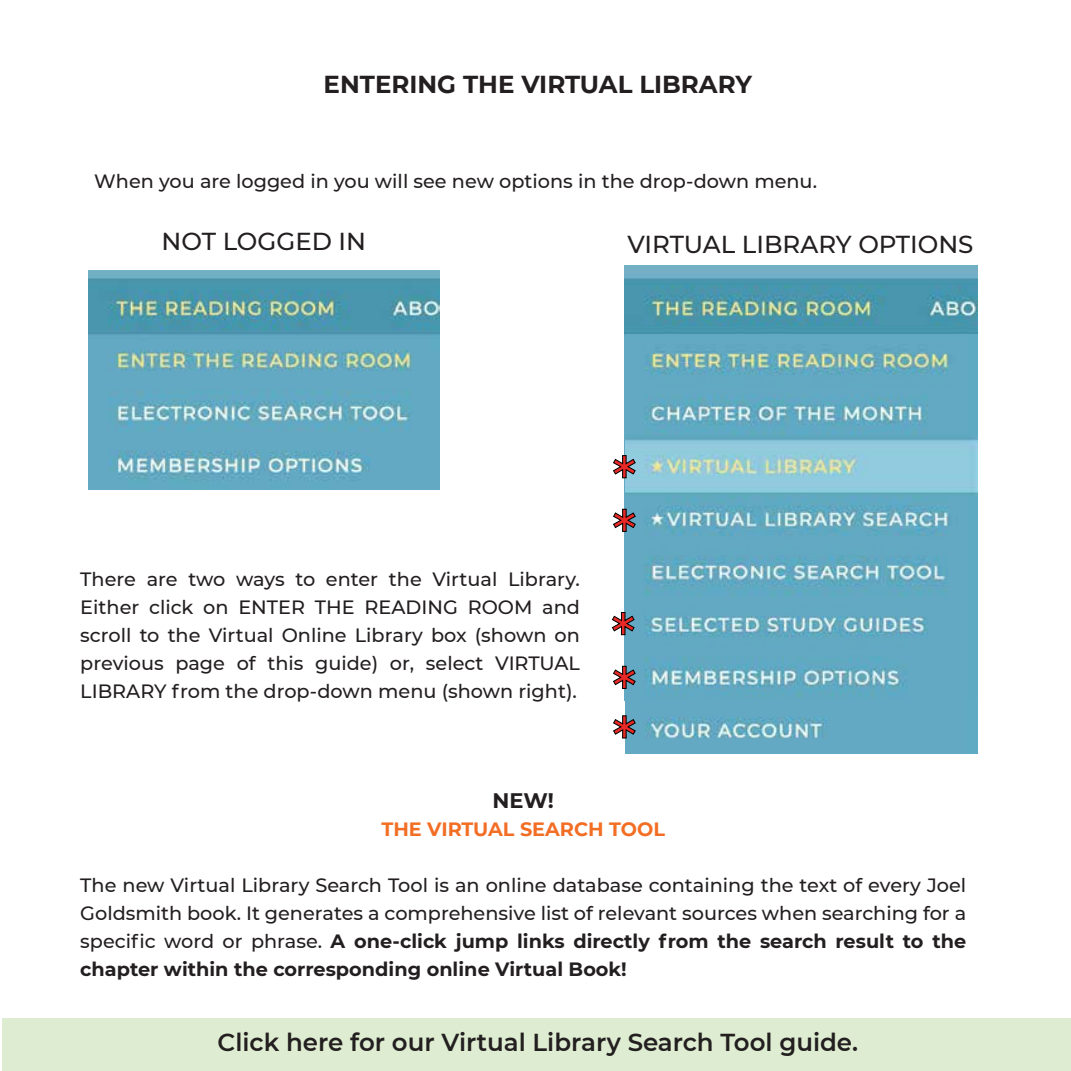
<style>
.page{position:relative;width:1071px;height:1071px;background:#fff}
.page>*{position:absolute;margin:0;border:0;box-sizing:border-box;transform-origin:0 0}
.t1{font:500 59.5px "Montserrat";color:#e82925}
.t2{font:600 24.5px "Montserrat";color:#231f20}
.t3{font:500 24.5px "Montserrat";color:#231f20}
.t4{font:700 24.5px "Montserrat";color:#231f20}
.t5{font:700 21px "Montserrat";color:#231f20}
.t6{font:500 19.25px/28px "Montserrat";color:#231f20;text-align:justify}
.t7{font:700 19.25px "Montserrat";color:#f36e25}
.s1{font-weight:700}
</style>
<div class="page">
<img style="left:88px;top:270px;width:351px;height:220px">
<img style="left:625px;top:266px;width:352px;height:68px">
<img style="left:625px;top:334px;width:352px;height:419px">
<svg style="left:613px;top:715px;width:23px;height:24px"></svg>
<svg style="left:613px;top:455px;width:23px;height:24px"></svg>
<svg style="left:613px;top:666px;width:23px;height:23px"></svg>
<svg style="left:612px;top:612px;width:23px;height:23px"></svg>
<svg style="left:613px;top:509px;width:23px;height:23px"></svg>
<div style="left:2px;top:1019px;width:1069px;height:52px;background:#deedd1"></div>
<p class="t4" style="left:324px;top:66px;width:430px">ENTERING THE VIRTUAL LIBRARY</p>
<p class="t6" style="left:94px;top:166px;width:724px">When you are logged in you will see new options in the drop-down menu.</p>
<p class="t3" style="left:162px;top:224px;width:206px">NOT LOGGED IN</p>
<p class="t3" style="left:628px;top:227px;width:347px">VIRTUAL LIBRARY OPTIONS</p>
<h1 class="t1" style="left:612px;top:437px;width:25px">*</h1>
<p class="t6" style="left:80px;top:564px;width:501px">There are two ways to enter the Virtual Library.<br>Either click on ENTER THE READING ROOM and scroll to the Virtual Online Library box (shown on previous page of this guide) or, select VIRTUAL LIBRARY from the drop-down menu (shown right).</p>
<h1 class="t1" style="left:612px;top:491px;width:25px">*</h1>
<h1 class="t1" style="left:611px;top:594px;width:25px">*</h1>
<h1 class="t1" style="left:612px;top:648px;width:25px">*</h1>
<h1 class="t1" style="left:612px;top:697px;width:25px">*</h1>
<p class="t5" style="left:493px;top:786px;width:63px">NEW!</p>
<p class="t7" style="left:382px;top:815px;width:285px">THE VIRTUAL SEARCH TOOL</p>
<p class="t6" style="left:80px;top:871px;width:888px">The new Virtual Library Search Tool is an online database containing the text of every Joel Goldsmith book. It generates a comprehensive list of relevant sources when searching for a specific word or phrase. <span class="s1">A one-click jump links directly from the search result to the chapter within the corresponding online Virtual Book!</span></p>
<p class="t2" style="left:218px;top:1025px;width:642px">Click here for our Virtual Library Search Tool guide.</p>
</div>
